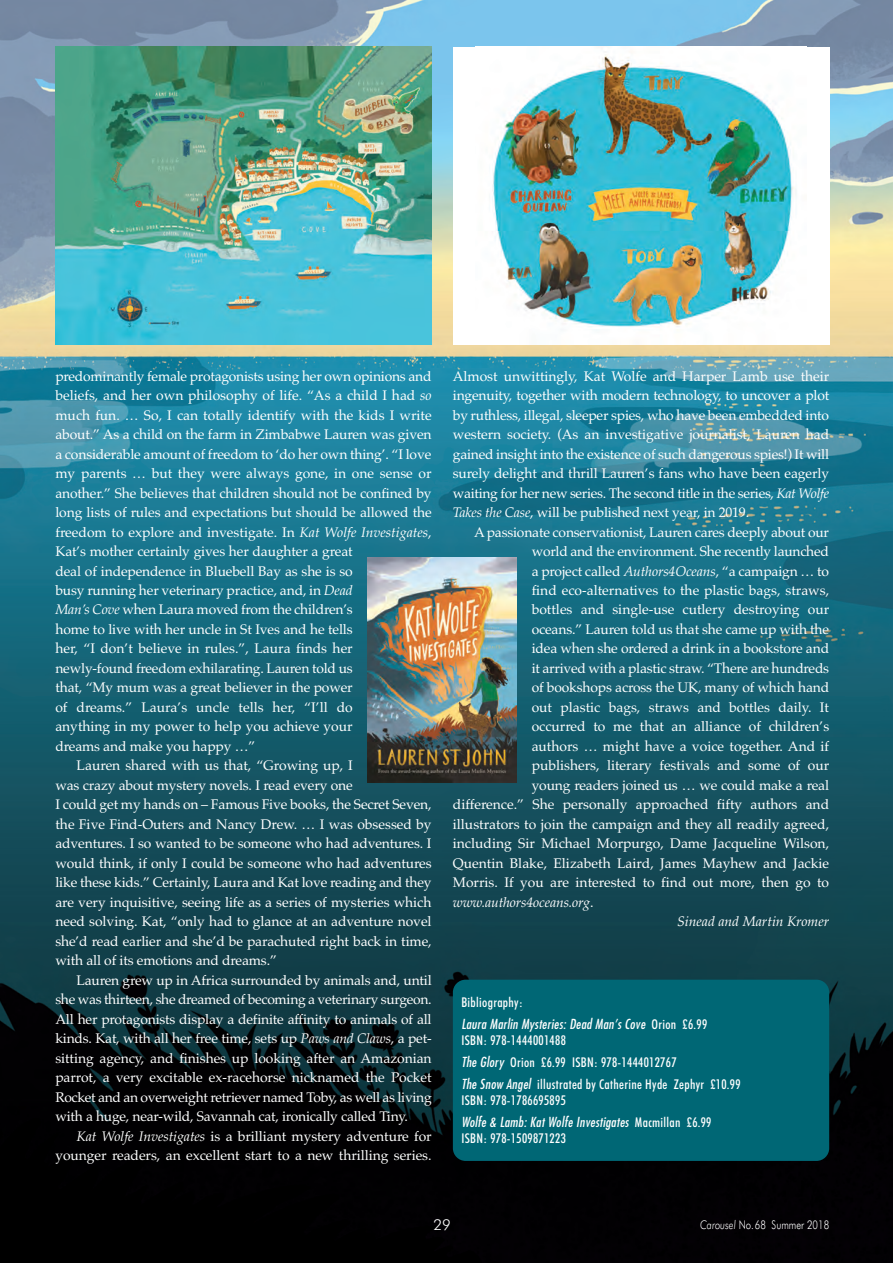
<style>
.page{position:relative;width:893px;height:1263px;background:#fff}
.page>*{position:absolute;margin:0;border:0;box-sizing:border-box;transform-origin:0 0}
.t1{font:300 15px "Futura BT";color:#fff}
.t2{font:13.8px/19.5px "Palatino";letter-spacing:-.01em;color:#fff;text-align:justify}
.t3{font:italic 13.8px "Palatino";letter-spacing:-.01em;color:#fff}
.t4{font:500 condensed 13.5px/22.2px "Futura BT";letter-spacing:.025em;color:#fff}
.t5{font:italic 13.5px "Futura Md Cn BT";letter-spacing:.025em;color:#fff}
.t6{font:300 12px "Futura BT";color:#fff;scale:.8 1}
.s1{font-style:italic}
.s2{font-style:normal}
.s3{font-family:"Futura BT";font-weight:500;font-style:normal;font-stretch:condensed}
.s4{font-family:"Futura Md Cn BT";font-weight:400;font-style:italic;font-stretch:normal}
</style>
<div class="page">
<img style="left:0;top:0;width:893px;height:1263px">
<div style="left:453px;top:980px;width:376px;height:181px;background:#006775;border-radius:13px"></div>
<img style="left:55px;top:47px;width:377px;height:297px">
<div style="left:453px;top:47px;width:376px;height:297px;background:#fff"></div>
<img style="left:492px;top:55px;width:302px;height:276px">
<img style="left:368px;top:557px;width:149px;height:226px">
<p class="t2" style="left:55px;top:366px;width:378px">predominantly female protagonists using her own opinions and</p>
<p class="t2" style="left:55px;top:385px;width:378px">beliefs, and her own philosophy of life. “As a child I had <span class="s1">so</span></p>
<p class="t2" style="left:55px;top:405px;width:378px">much fun. … So, I can totally identify with the kids I write</p>
<p class="t2" style="left:55px;top:424px;width:378px">about.” As a child on the farm in Zimbabwe Lauren was given</p>
<p class="t2" style="left:55px;top:444px;width:377px">a considerable amount of freedom to ‘do her own thing’. “I love</p>
<p class="t2" style="left:55px;top:463px;width:378px">my parents … but they were always gone, in one sense or</p>
<p class="t2" style="left:55px;top:483px;width:378px">another.” She believes that children should not be confined by</p>
<p class="t2" style="left:55px;top:502px;width:378px">long lists of rules and expectations but should be allowed the</p>
<p class="t2" style="left:55px;top:522px;width:378px">freedom to explore and investigate. In <span class="s1">Kat Wolfe Investigates</span>,</p>
<p class="t2" style="left:55px;top:541px;width:299px">Kat’s mother certainly gives her daughter a great</p>
<p class="t2" style="left:55px;top:561px;width:299px">deal of independence in Bluebell Bay as she is so</p>
<p class="t2" style="left:55px;top:580px;width:299px">busy running her veterinary practice, and, in <span class="s1">Dead</span></p>
<p class="t2" style="left:55px;top:600px;width:299px"><span class="s1">Man’s Cove</span> when Laura moved from the children’s</p>
<p class="t2" style="left:55px;top:619px;width:299px">home to live with her uncle in St Ives and he tells</p>
<p class="t2" style="left:55px;top:639px;width:299px">her, “I don’t believe in rules.”, Laura finds her</p>
<p class="t2" style="left:55px;top:658px;width:299px">newly-found freedom exhilarating. Lauren told us</p>
<p class="t2" style="left:55px;top:678px;width:299px">that, “My mum was a great believer in the power</p>
<p class="t2" style="left:55px;top:697px;width:299px">of dreams.” Laura’s uncle tells her, “I’ll do</p>
<p class="t2" style="left:55px;top:717px;width:299px">anything in my power to help you achieve your</p>
<p class="t2" style="left:55px;top:736px;width:201px">dreams and make you happy …”</p>
<p class="t2" style="left:77px;top:756px;width:278px">Lauren shared with us that, “Growing up, I</p>
<p class="t2" style="left:55px;top:775px;width:299px">was crazy about mystery novels. I read every one</p>
<p class="t2" style="left:55px;top:795px;width:378px">I could get my hands on – Famous Five books, the Secret Seven,</p>
<p class="t2" style="left:55px;top:814px;width:378px">the Five Find-Outers and Nancy Drew. … I was obsessed by</p>
<p class="t2" style="left:55px;top:834px;width:378px">adventures. I so wanted to be someone who had adventures. I</p>
<p class="t2" style="left:55px;top:853px;width:378px">would think, if only I could be someone who had adventures</p>
<p class="t2" style="left:55px;top:873px;width:378px">like these kids.” Certainly, Laura and Kat love reading and they</p>
<p class="t2" style="left:55px;top:892px;width:378px">are very inquisitive, seeing life as a series of mysteries which</p>
<p class="t2" style="left:55px;top:912px;width:378px">need solving. Kat, “only had to glance at an adventure novel</p>
<p class="t2" style="left:55px;top:931px;width:378px">she’d read earlier and she’d be parachuted right back in time,</p>
<p class="t2" style="left:55px;top:951px;width:223px">with all of its emotions and dreams.”</p>
<p class="t2" style="left:77px;top:970px;width:357px">Lauren grew up in Africa surrounded by animals and, until</p>
<p class="t2" style="left:55px;top:990px;width:378px">she was thirteen, she dreamed of becoming a veterinary surgeon.</p>
<p class="t2" style="left:55px;top:1009px;width:378px">All her protagonists display a definite affinity to animals of all</p>
<p class="t2" style="left:55px;top:1029px;width:378px">kinds. Kat, with all her free time, sets up <span class="s1">Paws and Claws</span>, a pet-</p>
<p class="t2" style="left:55px;top:1048px;width:378px">sitting agency, and finishes up looking after an Amazonian</p>
<p class="t2" style="left:55px;top:1068px;width:378px">parrot, a very excitable ex-racehorse nicknamed the Pocket</p>
<p class="t2" style="left:55px;top:1087px;width:378px">Rocket and an overweight retriever named Toby, as well as living</p>
<p class="t2" style="left:55px;top:1107px;width:354px">with a huge, near-wild, Savannah cat, ironically called Tiny.</p>
<p class="t2" style="left:77px;top:1126px;width:357px"><span class="s1">Kat Wolfe Investigates</span> is a brilliant mystery adventure for</p>
<p class="t2" style="left:55px;top:1146px;width:378px">younger readers, an excellent start to a new thrilling series.</p>
<p class="t2" style="left:453px;top:366px;width:378px">Almost unwittingly, Kat Wolfe and Harper Lamb use their ingenuity, together with modern technology, to uncover a plot by ruthless, illegal, sleeper spies, who have been embedded into western society. (As an investigative journalist, Lauren had gained insight into the existence of such dangerous spies!) It will surely delight and thrill Lauren’s fans who have been eagerly waiting for her new series. The second title in the series, <span class="s1">Kat Wolfe Takes the Case</span>, will be published next year, in 2019.</p>
<p class="t2" style="left:474px;top:522px;width:356px">A passionate conservationist, Lauren cares deeply about our</p>
<p class="t2" style="left:532px;top:541px;width:299px">world and the environment. She recently launched</p>
<p class="t2" style="left:532px;top:561px;width:299px">a project called <span class="s1">Authors4Oceans</span>, “a campaign … to</p>
<p class="t2" style="left:532px;top:580px;width:299px">find eco-alternatives to the plastic bags, straws,</p>
<p class="t2" style="left:532px;top:600px;width:299px">bottles and single-use cutlery destroying our</p>
<p class="t2" style="left:532px;top:619px;width:299px">oceans.” Lauren told us that she came up with the</p>
<p class="t2" style="left:532px;top:639px;width:299px">idea when she ordered a drink in a bookstore and</p>
<p class="t2" style="left:532px;top:658px;width:299px">it arrived with a plastic straw. “There are hundreds</p>
<p class="t2" style="left:532px;top:678px;width:299px">of bookshops across the UK, many of which hand</p>
<p class="t2" style="left:532px;top:697px;width:299px">out plastic bags, straws and bottles daily. It</p>
<p class="t2" style="left:532px;top:717px;width:299px">occurred to me that an alliance of children’s</p>
<p class="t2" style="left:532px;top:736px;width:299px">authors … might have a voice together. And if</p>
<p class="t2" style="left:532px;top:756px;width:299px">publishers, literary festivals and some of our</p>
<p class="t2" style="left:532px;top:775px;width:299px">young readers joined us … we could make a real</p>
<p class="t2" style="left:453px;top:795px;width:378px">difference.” She personally approached fifty authors and</p>
<p class="t2" style="left:453px;top:814px;width:378px">illustrators to join the campaign and they all readily agreed,</p>
<p class="t2" style="left:453px;top:834px;width:378px">including Sir Michael Morpurgo, Dame Jacqueline Wilson,</p>
<p class="t2" style="left:453px;top:853px;width:378px">Quentin Blake, Elizabeth Laird, James Mayhew and Jackie</p>
<p class="t2" style="left:453px;top:873px;width:378px">Morris. If you are interested to find out more, then go to</p>
<p class="t3" style="left:453px;top:894px;width:142px">www.authors4oceans.org<span class="s2">.</span></p>
<p class="t3" style="left:677px;top:913px;width:154px">Sinead and Martin Kromer</p>
<p class="t4" style="left:461px;top:992px;width:63px">Bibliography:</p>
<p class="t5" style="left:461px;top:1018px;width:247px">Laura Marlin Mysteries: Dead Man’s Cove <span class="s3">Orion £6.99</span></p>
<p class="t4" style="left:461px;top:1030px;width:281px">ISBN: 978-1444001488<br><span class="s4">The Glory</span> Orion £6.99 ISBN: 978-1444012767<br><span class="s4">The Snow Angel</span> illustrated by Catherine Hyde Zephyr £10.99</p>
<p class="t4" style="left:461px;top:1090px;width:106px">ISBN: 978-1786695895</p>
<p class="t5" style="left:461px;top:1116px;width:252px">Wolfe &amp; Lamb: Kat Wolfe Investigates <span class="s3">Macmillan £6.99</span></p>
<p class="t4" style="left:461px;top:1128px;width:106px">ISBN: 978-1509871223</p>
<p class="t1" style="left:434px;top:1218px;width:19px">29</p>
<p class="t6" style="left:700px;top:1220px;width:163px"><span class="s1">Carousel</span> No.68 Summer 2018</p>
</div>
